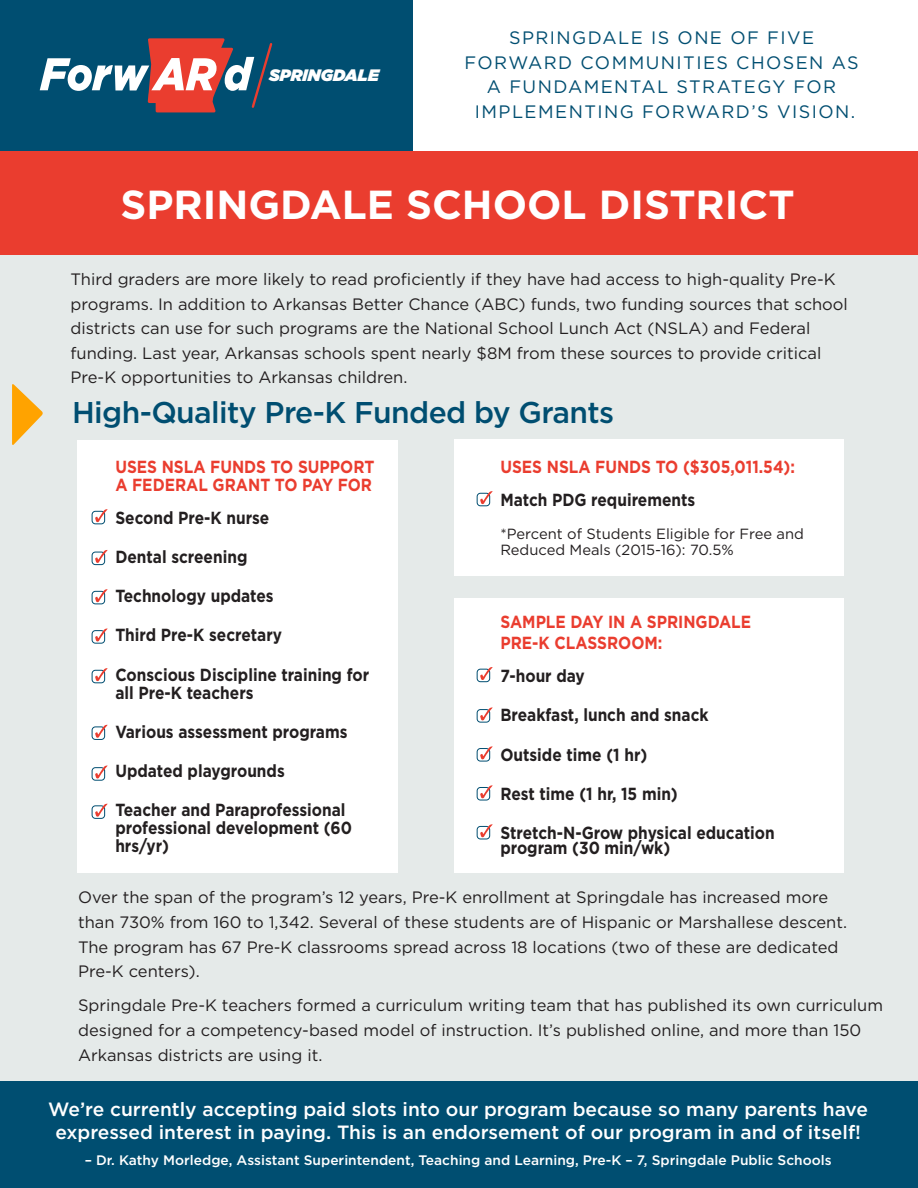
<style>
.page{position:relative;width:918px;height:1188px;background:#fff}
.page>*{position:absolute;margin:0;border:0;box-sizing:border-box;transform-origin:0 0}
.t1{font:700 40.5px "Gotham";color:#fff}
.t2{font:500 30px "Gotham";letter-spacing:-.02em;color:#004e71}
.t3{font:500 19.2px/23px "Gotham";color:#fff;text-align:center}
.t4{font:18px/24.6px "Gotham";letter-spacing:.08em;color:#004e71;text-align:center}
.t5{font:700 17.55px/18px "Gotham";color:#231f20;scale:.88 1}
.t6{font:700 17.55px/18px "Gotham";color:#ea3d2f;scale:.88 1}
.t7{font:16.5px/24.6px "Gotham";color:#231f20}
.t8{font:italic 900 16.5px "Gotham";color:#fff}
.t9{font:14.7px/15.3px "Gotham";color:#231f20}
.t10{font:500 13.8px "Gotham";color:#fff}
</style>
<div class="page">
<div style="left:0;top:255px;width:918px;height:827px;background:#e5eae9"></div>
<svg style="left:12px;top:383px;width:32px;height:63px;background:#f1c675"></svg>
<div style="left:0;top:1082px;width:918px;height:106px;background:#004e71"></div>
<div style="left:0;top:150px;width:918px;height:105px;background:#ea3d2f"></div>
<div style="left:0;top:0;width:413px;height:150px;background:#004e71"></div>
<div style="left:77px;top:440px;width:321px;height:433px;background:#fff"></div>
<div style="left:92px;top:511px;width:13px;height:13px;border:1px solid #004e71;border-radius:3px"></div>
<svg style="left:95px;top:509px;width:13px;height:13px"></svg>
<div style="left:92px;top:552px;width:13px;height:13px;border:1px solid #004e71;border-radius:3px"></div>
<svg style="left:95px;top:550px;width:13px;height:13px"></svg>
<div style="left:92px;top:591px;width:13px;height:13px;border:1px solid #004e71;border-radius:3px"></div>
<svg style="left:95px;top:589px;width:13px;height:13px"></svg>
<div style="left:92px;top:630px;width:13px;height:14px;border:1px solid #004e71;border-radius:3px"></div>
<svg style="left:95px;top:628px;width:13px;height:13px"></svg>
<div style="left:92px;top:670px;width:13px;height:13px;border:1px solid #004e71;border-radius:3px"></div>
<svg style="left:95px;top:668px;width:13px;height:13px"></svg>
<div style="left:92px;top:726px;width:13px;height:14px;border:1px solid #004e71;border-radius:3px"></div>
<svg style="left:95px;top:725px;width:13px;height:13px"></svg>
<div style="left:92px;top:767px;width:13px;height:14px;border:1px solid #004e71;border-radius:3px"></div>
<svg style="left:95px;top:766px;width:13px;height:12px"></svg>
<div style="left:92px;top:805px;width:13px;height:14px;border:1px solid #004e71;border-radius:3px"></div>
<svg style="left:95px;top:804px;width:13px;height:13px"></svg>
<div style="left:454px;top:440px;width:390px;height:136px;background:#fff"></div>
<div style="left:477px;top:493px;width:13px;height:13px;border:1px solid #004e71;border-radius:3px"></div>
<svg style="left:480px;top:491px;width:13px;height:13px"></svg>
<div style="left:454px;top:598px;width:390px;height:275px;background:#fff"></div>
<div style="left:477px;top:669px;width:13px;height:13px;border:1px solid #004e71;border-radius:3px"></div>
<svg style="left:480px;top:667px;width:13px;height:13px"></svg>
<div style="left:477px;top:709px;width:13px;height:14px;border:1px solid #004e71;border-radius:3px"></div>
<svg style="left:480px;top:707px;width:13px;height:13px"></svg>
<div style="left:477px;top:748px;width:13px;height:13px;border:1px solid #004e71;border-radius:3px"></div>
<svg style="left:480px;top:746px;width:13px;height:13px"></svg>
<div style="left:477px;top:787px;width:13px;height:13px;border:1px solid #004e71;border-radius:3px"></div>
<svg style="left:480px;top:785px;width:13px;height:13px"></svg>
<div style="left:477px;top:826px;width:13px;height:13px;border:1px solid #004e71;border-radius:3px"></div>
<svg style="left:480px;top:824px;width:13px;height:13px"></svg>
<svg style="left:40px;top:38px;width:233px;height:74px"></svg>
<p class="t8" style="left:269px;top:64px;width:112px">SPRINGDALE</p>
<p class="t4" style="left:464px;top:25px;width:396px">SPRINGDALE IS ONE OF FIVE<br>FORWARD COMMUNITIES CHOSEN AS<br>A FUNDAMENTAL STRATEGY FOR<br>IMPLEMENTING FORWARD’S VISION.</p>
<h1 class="t1" style="left:121px;top:177px;width:676px">SPRINGDALE SCHOOL DISTRICT</h1>
<p class="t7" style="left:70px;top:266px;width:779px">Third graders are more likely to read proficiently if they have had access to high-quality Pre-K programs. In addition to Arkansas Better Chance (ABC) funds, two funding sources that school districts can use for such programs are the National School Lunch Act (NSLA) and Federal funding. Last year, Arkansas schools spent nearly $8M from these sources to provide critical Pre-K opportunities to Arkansas children.</p>
<h2 class="t2" style="left:72px;top:393px;width:544px">High-Quality Pre-K Funded by Grants</h2>
<p class="t6" style="left:115px;top:458px;width:296px">USES NSLA FUNDS TO SUPPORT<br>A FEDERAL GRANT TO PAY FOR</p>
<p class="t5" style="left:115px;top:509px;width:177px">Second Pre-K nurse</p>
<p class="t5" style="left:115px;top:548px;width:152px">Dental screening</p>
<p class="t5" style="left:115px;top:587px;width:181px">Technology updates</p>
<p class="t5" style="left:115px;top:626px;width:191px">Third Pre-K secretary</p>
<p class="t5" style="left:115px;top:665px;width:290px">Conscious Discipline training for all Pre-K teachers</p>
<p class="t5" style="left:115px;top:723px;width:265px">Various assessment programs</p>
<p class="t5" style="left:115px;top:762px;width:194px">Updated playgrounds</p>
<p class="t5" style="left:115px;top:801px;width:271px">Teacher and Paraprofessional professional development (60 hrs/yr)</p>
<p class="t6" style="left:500px;top:458px;width:336px">USES NSLA FUNDS TO ($305,011.54):</p>
<p class="t5" style="left:500px;top:491px;width:223px">Match PDG requirements</p>
<p class="t9" style="left:500px;top:526px;width:305px">*Percent of Students Eligible for Free and<br>Reduced Meals (2015-16): 70.5%</p>
<p class="t6" style="left:500px;top:611px;width:286px;line-height:21px">SAMPLE DAY IN A SPRINGDALE<br>PRE-K CLASSROOM:</p>
<p class="t5" style="left:500px;top:667px;width:98px">7-hour day</p>
<p class="t5" style="left:500px;top:706px;width:238px">Breakfast, lunch and snack</p>
<p class="t5" style="left:500px;top:745px;width:168px">Outside time (1 hr)</p>
<p class="t5" style="left:500px;top:784px;width:203px">Rest time (1 hr, 15 min)</p>
<p class="t5" style="left:500px;top:825px;width:313px;line-height:15.1px">Stretch-N-Grow physical education program (30 min/wk)</p>
<p class="t7" style="left:78px;top:885px;width:771px">Over the span of the program’s 12 years, Pre-K enrollment at Springdale has increased more than 730% from 160 to 1,342. Several of these students are of Hispanic or Marshallese descent.<br>The program has 67 Pre-K classrooms spread across 18 locations (two of these are dedicated Pre-K centers).</p>
<p class="t7" style="left:78px;top:993px;width:807px">Springdale Pre-K teachers formed a curriculum writing team that has published its own curriculum designed for a competency-based model of instruction. It’s published online, and more than 150<br>Arkansas districts are using it.</p>
<p class="t3" style="left:48px;top:1098px;width:821px">We’re currently accepting paid slots into our program because so many parents have expressed interest in paying. This is an endorsement of our program in and of itself!</p>
<p class="t10" style="left:85px;top:1151px;width:748px">– Dr. Kathy Morledge, Assistant Superintendent, Teaching and Learning, Pre-K – 7, Springdale Public Schools</p>
</div>
